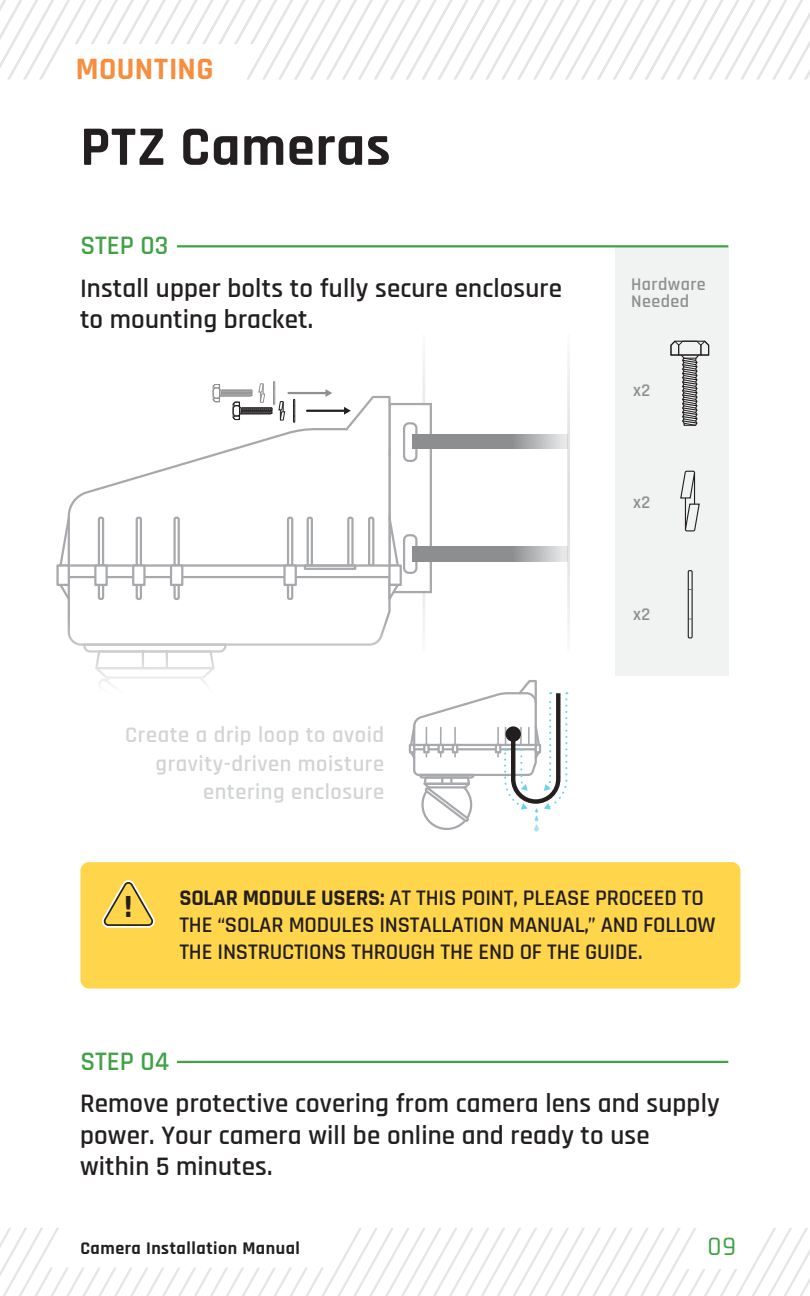
<style>
.page{position:relative;width:810px;height:1296px;background:#fff}
.page>*{position:absolute;margin:0;border:0;box-sizing:border-box;transform-origin:0 0}
.t1{font:700 56.25px "Rajdhani";letter-spacing:.015em;color:#231f20}
.t2{font:700 32.62px "Rajdhani";color:#231f20}
.t3{font:700 31.5px "Rajdhani";letter-spacing:.01em;color:#f78d3d}
.t4{font:600 27px/31.5px "Rajdhani";letter-spacing:.005em;color:#231f20}
.t5{font:600 27px "Rajdhani";color:#41a247}
.t6{font:500 27px "Rajdhani";color:#41a247}
.t7{font:600 22.5px/27px "Rajdhani";letter-spacing:-.01em;color:#231f20}
.t8{font:600 22.5px/28.6px "Rajdhani";letter-spacing:.025em;color:#d1d3d4;text-align:right}
.t9{font:700 18px "Rajdhani";letter-spacing:.03em;color:#231f20}
.t10{font:600 18px/17.6px "Rajdhani";letter-spacing:.025em;color:#8c8e90}
.s1{font-weight:700}
</style>
<div class="page">
<svg style="left:0;top:0;width:810px;height:80px"></svg>
<hr style="left:177px;top:1061px;width:551px;height:2px;background:#41a247">
<div style="left:80px;top:862px;width:660px;height:126px;background:#ffd64b;border-radius:9px"></div>
<svg style="left:102px;top:880px;width:53px;height:48px"></svg>
<div style="left:615px;top:246px;width:113px;height:429px;background:#f1f2f2"></div>
<svg style="left:0;top:1228px;width:810px;height:68px"></svg>
<svg style="left:670px;top:340px;width:40px;height:86px"></svg>
<div style="left:688px;top:570px;width:5px;height:68px;border:1px solid #231f20"></div>
<svg style="left:680px;top:470px;width:20px;height:62px"></svg>
<svg style="left:408px;top:680px;width:160px;height:150px"></svg>
<svg style="left:534px;top:824px;width:5px;height:8px"></svg>
<hr style="left:307px;top:410px;width:38px;height:2px;background:#231f20">
<div style="left:293px;top:399px;width:2px;height:24px;border:1px solid #231f20"></div>
<hr style="left:289px;top:392px;width:38px;height:2px;background:#231f20">
<svg style="left:325px;top:389px;width:7px;height:8px"></svg>
<div style="left:273px;top:381px;width:2px;height:24px;border:1px solid #231f20"></div>
<svg style="left:213px;top:384px;width:72px;height:37px"></svg>
<hr style="left:177px;top:245px;width:551px;height:2px;background:#41a247">
<div style="left:389px;top:403px;width:43px;height:190px;background:#fff;border:2px solid #a7a9ac"></div>
<div style="left:403px;top:422px;width:15px;height:40px;border:2px solid #a7a9ac;border-radius:5px"></div>
<div style="left:403px;top:534px;width:15px;height:40px;border:2px solid #a7a9ac;border-radius:5px"></div>
<svg style="left:413px;top:434px;width:154px;height:15px"></svg>
<svg style="left:413px;top:547px;width:154px;height:14px"></svg>
<svg style="left:67px;top:428px;width:325px;height:190px"></svg>
<svg style="left:344px;top:395px;width:48px;height:61px"></svg>
<svg style="left:286px;top:515px;width:8px;height:49px"></svg>
<svg style="left:367px;top:515px;width:9px;height:49px"></svg>
<svg style="left:305px;top:515px;width:9px;height:49px"></svg>
<svg style="left:346px;top:515px;width:9px;height:49px"></svg>
<svg style="left:286px;top:586px;width:8px;height:15px"></svg>
<svg style="left:172px;top:586px;width:9px;height:15px"></svg>
<svg style="left:135px;top:586px;width:8px;height:15px"></svg>
<svg style="left:97px;top:586px;width:8px;height:15px"></svg>
<svg style="left:172px;top:515px;width:9px;height:49px"></svg>
<svg style="left:135px;top:515px;width:8px;height:49px"></svg>
<svg style="left:97px;top:515px;width:8px;height:49px"></svg>
<svg style="left:59px;top:515px;width:12px;height:49px"></svg>
<svg style="left:387px;top:515px;width:12px;height:49px"></svg>
<svg style="left:60px;top:582px;width:12px;height:20px"></svg>
<div style="left:59px;top:564px;width:340px;height:14px;background:#fff;border:2px solid #a7a9ac"></div>
<div style="left:388px;top:564px;width:14px;height:22px;background:#fff;border:2px solid #a7a9ac"></div>
<div style="left:283px;top:564px;width:14px;height:22px;background:#fff;border:2px solid #a7a9ac"></div>
<div style="left:170px;top:564px;width:13px;height:22px;background:#fff;border:2px solid #a7a9ac"></div>
<div style="left:132px;top:564px;width:14px;height:22px;background:#fff;border:2px solid #a7a9ac"></div>
<div style="left:94px;top:564px;width:14px;height:22px;background:#fff;border:2px solid #a7a9ac"></div>
<div style="left:304px;top:564px;width:52px;height:6px;border:2px solid #a7a9ac"></div>
<div style="left:56px;top:564px;width:14px;height:22px;background:#fff;border:2px solid #a7a9ac"></div>
<svg style="left:387px;top:582px;width:14px;height:25px"></svg>
<svg style="left:67px;top:618px;width:322px;height:67px"></svg>
<p class="t3" style="left:76px;top:50px;width:139px">MOUNTING</p>
<h1 class="t1" style="left:80px;top:113px;width:312px">PTZ Cameras</h1>
<p class="t5" style="left:80px;top:230px;width:90px">STEP 03</p>
<p class="t4" style="left:80px;top:273px;width:484px">Install upper bolts to fully secure enclosure to mounting bracket.</p>
<p class="t8" style="left:125px;top:721px;width:260px">Create a drip loop to avoid gravity-driven moisture entering enclosure</p>
<p class="t10" style="left:631px;top:276px;width:76px">Hardware<br>Needed</p>
<p class="t10" style="left:633px;top:382px;width:19px">x2</p>
<p class="t10" style="left:633px;top:494px;width:19px">x2</p>
<p class="t10" style="left:633px;top:606px;width:19px">x2</p>
<p class="t2" style="left:125px;top:887px;width:9px">!</p>
<p class="t7" style="left:179px;top:885px;width:538px"><span class="s1">SOLAR MODULE USERS:</span> AT THIS POINT, PLEASE PROCEED TO<br>THE “SOLAR MODULES INSTALLATION MANUAL,” AND FOLLOW<br>THE INSTRUCTIONS THROUGH THE END OF THE GUIDE.</p>
<p class="t5" style="left:80px;top:1045px;width:90px">STEP 04</p>
<p class="t4" style="left:80px;top:1089px;width:641px">Remove protective covering from camera lens and supply power. Your camera will be online and ready to use within 5 minutes.</p>
<p class="t9" style="left:80px;top:1237px;width:221px">Camera Installation Manual</p>
<p class="t6" style="left:708px;top:1231px;width:30px">09</p>
</div>
